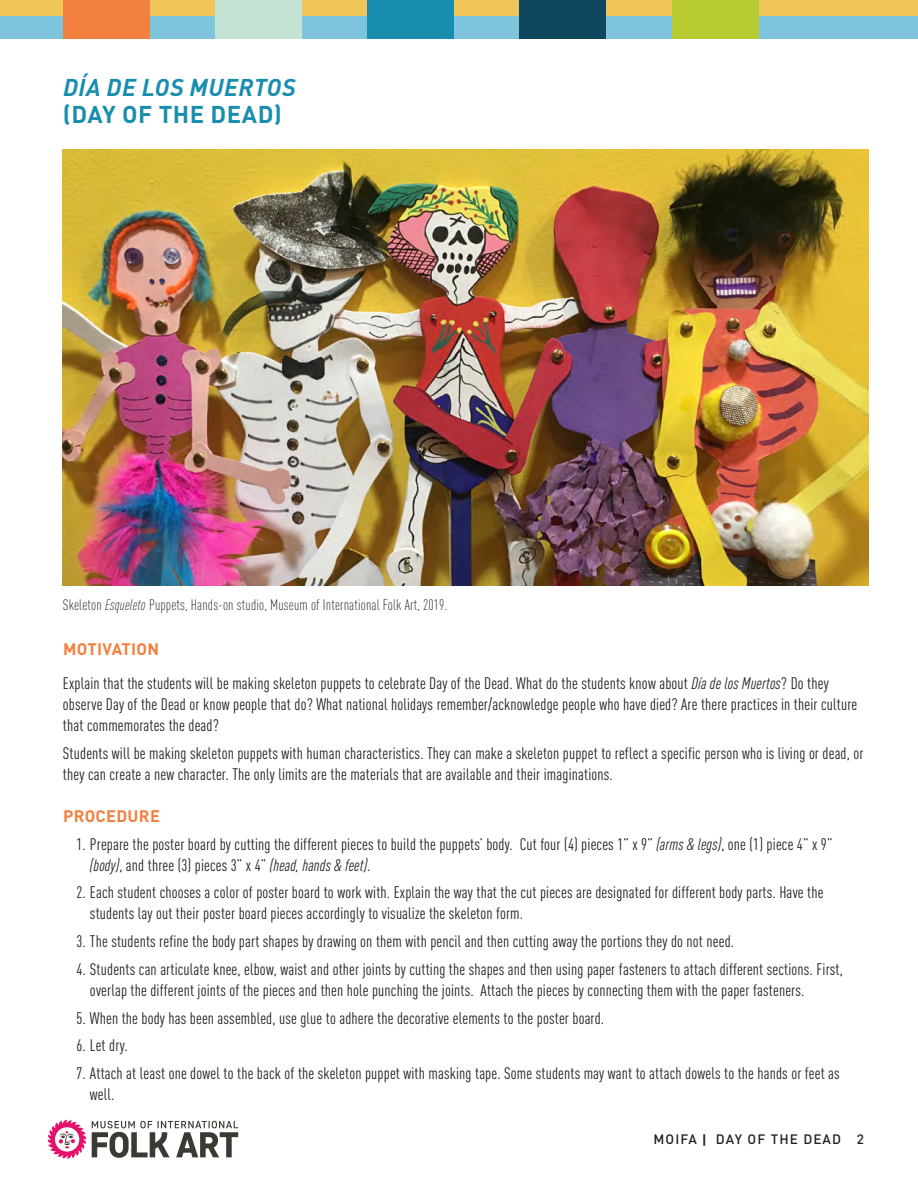
<style>
.page{position:relative;width:918px;height:1188px;background:#fff}
.page>*{position:absolute;margin:0;border:0;box-sizing:border-box;transform-origin:0 0}
.t1{font:italic 700 24px "DIN Pro";letter-spacing:.02em;color:#198dae}
.t2{font:700 24px "DIN Pro";letter-spacing:.02em;color:#198dae}
.t3{font:condensed 16.5px/21px "DIN Pro";letter-spacing:.01em;color:#231f20}
.t4{font:700 16.5px "DIN Pro";letter-spacing:.02em;color:#f2803f}
.t5{font:300 condensed 15px "DIN Pro";letter-spacing:.01em;color:#231f20}
.t6{font:500 13.5px "DIN Pro";letter-spacing:.08em;color:#231f20}
.s1{font-style:italic}
.s2{font-family:"Neutra Text";font-weight:700}
</style>
<div class="page">
<div style="left:0;top:0;width:918px;height:39px;background:#7ec4dc"></div>
<div style="left:0;top:0;width:918px;height:16px;background:#f0c659"></div>
<div style="left:520px;top:0;width:86px;height:39px;background:#0e465d"></div>
<div style="left:672px;top:0;width:86px;height:39px;background:#b8cb32"></div>
<div style="left:367px;top:0;width:87px;height:39px;background:#198dae"></div>
<div style="left:215px;top:0;width:86px;height:39px;background:#c3e4d5"></div>
<div style="left:63px;top:0;width:86px;height:39px;background:#f2803f"></div>
<svg style="left:92px;top:1121px;width:146px;height:37px"></svg>
<svg style="left:48px;top:1120px;width:38px;height:39px"></svg>
<img style="left:63px;top:149px;width:805px;height:436px">
<p class="t1" style="left:63px;top:68px;width:234px">DÍA DE LOS MUERTOS</p>
<p class="t2" style="left:63px;top:94px;width:220px">(DAY OF THE DEAD)</p>
<p class="t5" style="left:63px;top:594px;width:386px">Skeleton <span class="s1">Esqueleto</span> Puppets, Hands-on studio, Museum of International Folk Art, 2019.</p>
<p class="t4" style="left:63px;top:635px;width:98px">MOTIVATION</p>
<p class="t3" style="left:63px;top:672px;width:796px">Explain that the students will be making skeleton puppets to celebrate Day of the Dead. What do the students know about <span class="s1">Día de los Muertos</span>? Do they observe Day of the Dead or know people that do? What national holidays remember/acknowledge people who have died? Are there practices in their culture that commemorates the dead?</p>
<p class="t3" style="left:63px;top:741px;width:802px">Students will be making skeleton puppets with human characteristics. They can make a skeleton puppet to reflect a specific person who is living or dead, or they can create a new character. The only limits are the materials that are available and their imaginations.</p>
<p class="t4" style="left:63px;top:802px;width:98px">PROCEDURE</p>
<p class="t3" style="left:90px;top:832px;width:744px;text-indent:-14px">1. Prepare the poster board by cutting the different pieces to build the puppets’ body. Cut four (4) pieces 1” x 9” <span class="s1">(arms &amp; legs)</span>, one (1) piece 4” x 9” <span class="s1">(body)</span>, and three (3) pieces 3” x 4” <span class="s1">(head, hands &amp; feet)</span>.</p>
<p class="t3" style="left:90px;top:881px;width:735px;text-indent:-14px">2. Each student chooses a color of poster board to work with. Explain the way that the cut pieces are designated for different body parts. Have the students lay out their poster board pieces accordingly to visualize the skeleton form.</p>
<p class="t3" style="left:76px;top:930px;width:659px">3. The students refine the body part shapes by drawing on them with pencil and then cutting away the portions they do not need.</p>
<p class="t3" style="left:90px;top:957px;width:754px;text-indent:-14px">4. Students can articulate knee, elbow, waist and other joints by cutting the shapes and then using paper fasteners to attach different sections. First, overlap the different joints of the pieces and then hole punching the joints. Attach the pieces by connecting them with the paper fasteners.</p>
<p class="t3" style="left:76px;top:1006px;width:529px">5. When the body has been assembled, use glue to adhere the decorative elements to the poster board.</p>
<p class="t3" style="left:76px;top:1034px;width:53px">6. Let dry.</p>
<p class="t3" style="left:90px;top:1062px;width:751px;text-indent:-14px">7. Attach at least one dowel to the back of the skeleton puppet with masking tape. Some students may want to attach dowels to the hands or feet as well.</p>
<p class="t6" style="left:654px;top:1128px;width:212px">MOIFA <span class="s2">|</span> DAY OF THE DEAD 2</p>
</div>
